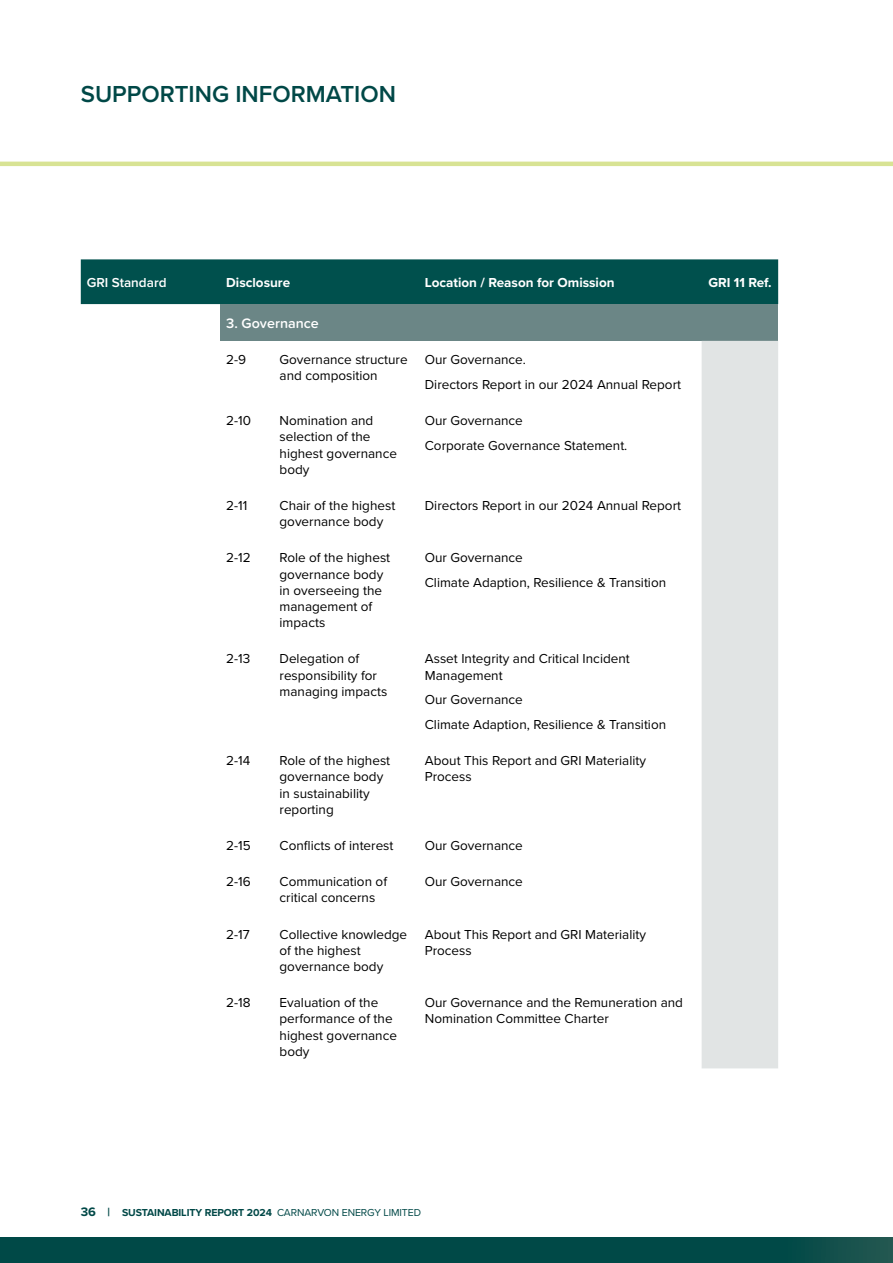
<style>
.page{position:relative;width:893px;height:1263px;background:#fff}
.page>*{position:absolute;margin:0;border:0;box-sizing:border-box;transform-origin:0 0}
.t1{font:600 24px "Proxima Nova";color:#004847}
.t2{font:600 14.25px "Proxima Soft";color:#fff}
.t3{font:13.5px/16.2px "Proxima Nova";color:#000}
.t4{font:700 13.5px "Proxima Nova";color:#fff}
.t5{font:600 13.5px "Proxima Nova";color:#fff}
.t6{font:700 10.5px "Proxima Nova";letter-spacing:-.01em;color:#004847}
.s1{font-size:12.75px}
.s2{font-size:12px}
.s3{font-weight:400}
</style>
<div class="page">
<svg style="left:0;top:1237px;width:893px;height:26px;background:#024947"></svg>
<hr style="left:0;top:162px;width:893px;height:4px;background:#d8e394">
<div style="left:81px;top:259px;width:697px;height:45px;background:#00504d"></div>
<div style="left:220px;top:304px;width:558px;height:37px;background:#6b8686"></div>
<div style="left:702px;top:341px;width:76px;height:727px;background:#e1e4e4"></div>
<h1 class="t1" style="left:81px;top:76px;width:317px">SUPPORTING INFORMATION</h1>
<p class="t5" style="left:87px;top:272px;width:81px">GRI Standard</p>
<p class="t4" style="left:226px;top:272px;width:66px">Disclosure</p>
<p class="t4" style="left:425px;top:272px;width:191px">Location / Reason for Omission</p>
<p class="t4" style="left:708px;top:272px;width:65px">GRI 11 Ref.</p>
<p class="t2" style="left:226px;top:313px;width:94px">3. Governance</p>
<p class="t3" style="left:226px;top:351px;width:21px">2-9</p>
<p class="t3" style="left:280px;top:351px;width:130px">Governance structure and composition</p>
<p class="t3" style="left:425px;top:347px;width:258px;line-height:24.8px">Our Governance.<br>Directors Report in our 2024 Annual Report</p>
<p class="t3" style="left:226px;top:412px;width:26px">2-10</p>
<p class="t3" style="left:280px;top:412px;width:119px">Nomination and selection of the highest governance body</p>
<p class="t3" style="left:425px;top:408px;width:204px;line-height:24.8px">Our Governance<br>Corporate Governance Statement.</p>
<p class="t3" style="left:226px;top:497px;width:23px">2-11</p>
<p class="t3" style="left:280px;top:497px;width:117px">Chair of the highest governance body</p>
<p class="t3" style="left:425px;top:497px;width:258px">Directors Report in our 2024 Annual Report</p>
<p class="t3" style="left:226px;top:549px;width:26px">2-12</p>
<p class="t3" style="left:280px;top:549px;width:112px">Role of the highest governance body in overseeing the management of impacts</p>
<p class="t3" style="left:425px;top:545px;width:243px;line-height:24.8px">Our Governance<br>Climate Adaption, Resilience &amp; Transition</p>
<p class="t3" style="left:226px;top:650px;width:26px">2-13</p>
<p class="t3" style="left:280px;top:650px;width:109px">Delegation of responsibility for managing impacts</p>
<p class="t3" style="left:425px;top:650px;width:206px">Asset Integrity and Critical Incident<br>Management</p>
<p class="t3" style="left:425px;top:687px;width:243px;line-height:24.8px">Our Governance<br>Climate Adaption, Resilience &amp; Transition</p>
<p class="t3" style="left:226px;top:752px;width:26px">2-14</p>
<p class="t3" style="left:280px;top:752px;width:112px">Role of the highest governance body in sustainability reporting</p>
<p class="t3" style="left:425px;top:752px;width:223px">About This Report and GRI Materiality<br>Process</p>
<p class="t3" style="left:226px;top:837px;width:26px">2-15</p>
<p class="t3" style="left:280px;top:837px;width:115px">Conflicts of interest</p>
<p class="t3" style="left:425px;top:837px;width:99px">Our Governance</p>
<p class="t3" style="left:226px;top:873px;width:26px">2-16</p>
<p class="t3" style="left:280px;top:873px;width:109px">Communication of critical concerns</p>
<p class="t3" style="left:425px;top:873px;width:99px">Our Governance</p>
<p class="t3" style="left:226px;top:925px;width:25px">2-17</p>
<p class="t3" style="left:280px;top:925px;width:129px">Collective knowledge of the highest governance body</p>
<p class="t3" style="left:425px;top:925px;width:223px">About This Report and GRI Materiality<br>Process</p>
<p class="t3" style="left:226px;top:994px;width:26px">2-18</p>
<p class="t3" style="left:280px;top:994px;width:119px">Evaluation of the performance of the highest governance body</p>
<p class="t3" style="left:425px;top:994px;width:260px">Our Governance and the Remuneration and<br>Nomination Committee Charter</p>
<p class="t6" style="left:81px;top:1205px;width:342px"><span class="s1">36</span> <span class="s2">|</span> SUSTAINABILITY REPORT 2024 <span class="s3">CARNARVON ENERGY LIMITED</span></p>
</div>
